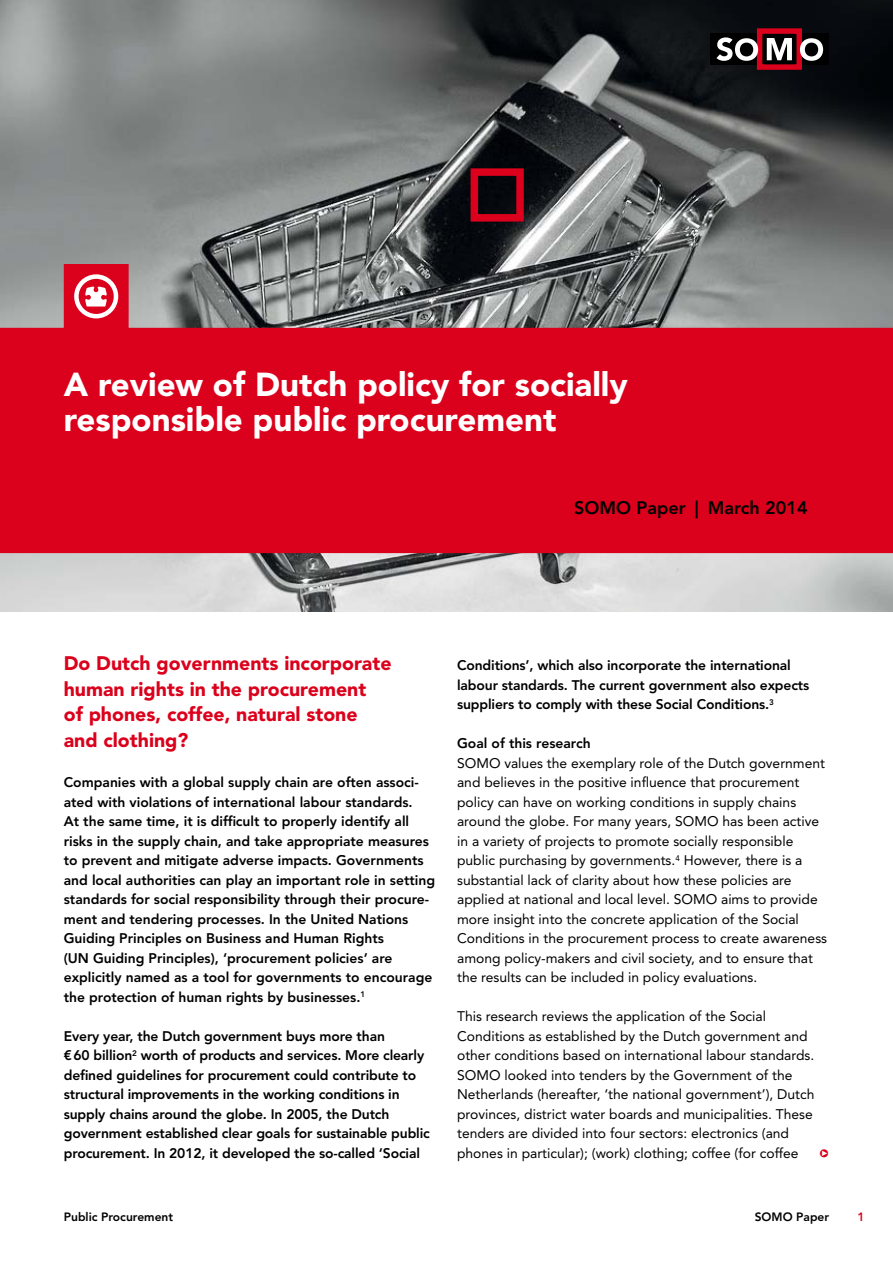
<style>
.page{position:relative;width:893px;height:1263px;background:#fff}
.page>*{position:absolute;margin:0;border:0;box-sizing:border-box;transform-origin:0 0}
.t1{font:900 33px/34.5px "Avenir LT Std";color:#fff}
.t2{font:900 19.5px/25.5px "Avenir LT Std";color:#db001b}
.t3{font:800 18px "Avenir LT Std";color:#000}
.t4{font:800 13.8px/19.5px "Avenir LT Std";color:#000}
.t5{font:13.8px/19.5px "Avenir LT Std";color:#000}
.t6{font:800 12px "Avenir LT Std";color:#000}
.t7{font:800 12px "Avenir LT Std";color:#db001b}
</style>
<div class="page">
<img style="left:0;top:0;width:893px;height:612px">
<div style="left:710px;top:34px;width:119px;height:31px;background:#000"></div>
<div style="left:757px;top:28px;width:45px;height:42px;border:5px solid #db001b"></div>
<svg style="left:716px;top:37px;width:107px;height:24px"></svg>
<svg style="left:0;top:264px;width:893px;height:289px;fill:#db001b"></svg>
<div style="left:471px;top:168px;width:53px;height:54px;border:8px solid #db001b"></div>
<div style="left:74px;top:274px;width:44px;height:44px;border:4px solid #fff;border-radius:50%"></div>
<svg style="left:83px;top:285px;width:25px;height:21px"></svg>
<h1 class="t1" style="left:64px;top:367px;width:566px">A review of Dutch policy for socially responsible public procurement</h1>
<h3 class="t3" style="left:574px;top:497px;width:235px">SOMO Paper | March 2014</h3>
<h2 class="t2" style="left:64px;top:650px;width:329px">Do Dutch governments incorporate human rights in the procurement<br>of phones, coffee, natural stone and clothing?</h2>
<p class="t4" style="left:64px;top:773px;width:373px">Companies with a global supply chain are often associ&shy;ated with violations of international labour standards.<br>At the same time, it is difficult to properly identify all risks in the supply chain, and take appropriate measures to prevent and mitigate adverse impacts. Governments and local authorities can play an important role in setting standards for social responsibility through their procure&shy;ment and tendering processes. In the United Nations Guiding Principles on Business and Human Rights<br>(UN Guiding Principles), ‘procurement policies’ are explicitly named as a tool for governments to encourage the protection of human rights by businesses.<sup>1</sup></p>
<p class="t4" style="left:64px;top:1026px;width:368px">Every year, the Dutch government buys more than<br>€60 billion<sup>2</sup> worth of products and services. More clearly defined guidelines for procurement could contribute to structural improvements in the working conditions in supply chains around the globe. In 2005, the Dutch government established clear goals for sustainable public procurement. In 2012, it developed the so-called ‘Social</p>
<p class="t4" style="left:457px;top:656px;width:354px">Conditions’, which also incorporate the international labour standards. The current government also expects suppliers to comply with these Social Conditions.<sup>3</sup></p>
<p class="t4" style="left:457px;top:734px;width:135px">Goal of this research</p>
<p class="t5" style="left:457px;top:753px;width:372px">SOMO values the exemplary role of the Dutch government and believes in the positive influence that procurement policy can have on working conditions in supply chains around the globe. For many years, SOMO has been active in a variety of projects to promote socially responsible public purchasing by governments.<sup>4</sup> However, there is a substantial lack of clarity about how these policies are applied at national and local level. SOMO aims to provide more insight into the concrete application of the Social Conditions in the procurement process to create awareness among policy-makers and civil society, and to ensure that the results can be included in policy evaluations.</p>
<p class="t5" style="left:457px;top:1007px;width:359px">This research reviews the application of the Social Conditions as established by the Dutch government and other conditions based on international labour standards.<br>SOMO looked into tenders by the Government of the Netherlands (hereafter, ‘the national government’), Dutch provinces, district water boards and municipalities. These tenders are divided into four sectors: electronics (and phones in particular); (work) clothing; coffee (for coffee</p>
<p class="t6" style="left:64px;top:1210px;width:111px">Public Procurement</p>
<p class="t6" style="left:755px;top:1210px;width:76px">SOMO Paper</p>
<p class="t7" style="left:857px;top:1210px;width:9px">1</p>
</div>
